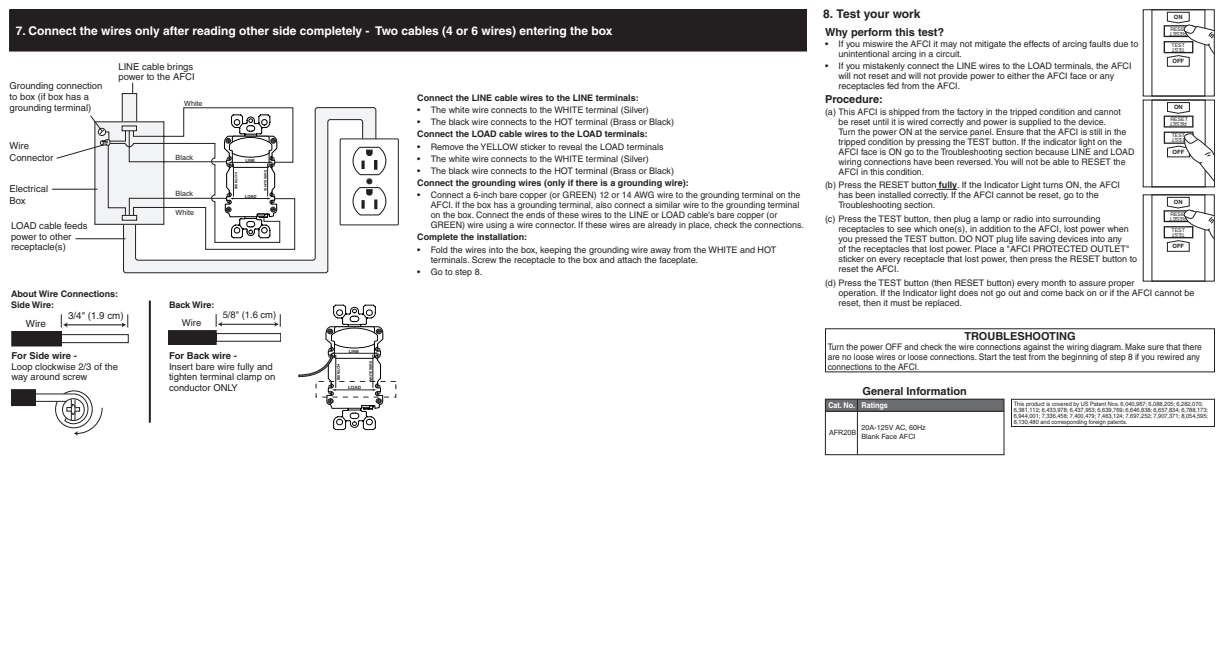
<style>
.page{position:relative;width:1224px;height:648px;background:#fff}
.page>*{position:absolute;margin:0;border:0;box-sizing:border-box;transform-origin:0 0}
.t1{font:700 12px "Helvetica";color:#fff}
.t2{font:700 12px "Helvetica";color:#231f20}
.t3{font:700 11px "Helvetica";color:#231f20}
.t4{font:9.8px "Helvetica";color:#231f20}
.t5{font:9.5px/10.5px "Helvetica";color:#231f20}
.t6{font:700 9.5px "Helvetica";color:#231f20}
.t7{font:9.4px "Helvetica";color:#231f20}
.t8{font:9px/10px "Helvetica";color:#231f20}
.t9{font:700 9px/11.4px "Helvetica";color:#231f20}
.t10{font:9px/10px "Helvetica";color:#231f20;scale:.93 1}
.t11{font:700 8px "Helvetica";color:#fff;scale:.9 1}
.t12{font:7.2px/9.4px "Helvetica";color:#231f20}
.t13{font:7.2px "Arial";color:#231f20}
.t14{font:6px/6px "Helvetica";color:#231f20;scale:.94 1}
.t15{font:700 5.8px "Helvetica";color:#231f20}
.t16{font:5.2px "Helvetica";color:#231f20}
.t17{font:700 4.3px "Helvetica";color:#231f20;scale:1.07 1}
.t18{font:700 4.2px "Helvetica";color:#231f20}
.t19{font:700 3.8px "Helvetica";color:#231f20;scale:.93 1}
.t20{font:700 3.5px "Helvetica";color:#231f20}
.s1{font-family:"Arial"}
.s2{font-weight:700}
.s3{font-family:"Helvetica"}
</style>
<div class="page">
<div style="left:10px;top:10px;width:796px;height:41px;background:#231f20"></div>
<div style="left:9px;top:9px;width:798px;height:43px;border:1px solid #231f20"></div>
<svg style="left:1151px;top:194px;width:64px;height:88px"></svg>
<svg style="left:1143px;top:9px;width:72px;height:178px"></svg>
<svg style="left:11px;top:389px;width:25px;height:17px"></svg>
<div style="left:55px;top:391px;width:38px;height:37px;border:1px solid #231f20;border-radius:50%"></div>
<div style="left:35px;top:394px;width:39px;height:8px;background:#fff;border:1px solid #231f20"></div>
<svg style="left:59px;top:393px;width:44px;height:43px"></svg>
<svg style="left:123px;top:107px;width:254px;height:166px"></svg>
<div style="left:122px;top:94px;width:15px;height:27px;background:#f2f3f4"></div>
<div style="left:122px;top:93px;width:15px;height:29px;border:1px solid #231f20"></div>
<svg style="left:123px;top:125px;width:276px;height:125px"></svg>
<svg style="left:352px;top:146px;width:35px;height:70px"></svg>
<hr style="left:52px;top:189px;width:45px;height:1px;background:#231f20">
<svg style="left:55px;top:107px;width:239px;height:136px"></svg>
<svg style="left:12px;top:314px;width:117px;height:32px"></svg>
<hr style="left:149px;top:301px;width:2px;height:122px;background:#231f20">
<hr style="left:76px;top:238px;width:50px;height:1px;background:#231f20">
<svg style="left:298px;top:305px;width:86px;height:125px"></svg>
<svg style="left:168px;top:314px;width:113px;height:31px"></svg>
<div style="left:1011px;top:399px;width:204px;height:28px;border:1px solid #231f20"></div>
<div style="left:826px;top:399px;width:178px;height:13px;background:#6c6d70"></div>
<div style="left:825px;top:399px;width:179px;height:56px;border:1px solid #231f20"></div>
<hr style="left:826px;top:411px;width:178px;height:1px;background:#231f20">
<hr style="left:857px;top:412px;width:1px;height:42px;background:#231f20">
<svg style="left:857px;top:399px;width:1px;height:12px"></svg>
<svg style="left:936px;top:189px;width:21px;height:1px"></svg>
<h1 class="t1" style="left:16px;top:24px;width:598px">7. Connect the wires only after reading other side completely - Two cables (4 or 6 wires) entering the box</h1>
<p class="t5" style="left:10px;top:79px;width:94px;line-height:12px">Grounding connection to box (if box has a</p>
<p class="t5" style="left:10px;top:102px;width:83px">grounding terminal)</p>
<p class="t5" style="left:10px;top:140px;width:45px;line-height:12px">Wire<br>Connector</p>
<p class="t5" style="left:10px;top:183px;width:40px;line-height:12px">Electrical<br>Box</p>
<p class="t5" style="left:11px;top:221px;width:78px">LOAD cable feeds power to other receptacle(s)</p>
<p class="t5" style="left:118px;top:61px;width:78px">LINE cable brings power to the AFCI</p>
<p class="t12" style="left:184px;top:99px;width:20px">White</p>
<p class="t12" style="left:176px;top:152px;width:19px">Black</p>
<p class="t12" style="left:176px;top:189px;width:19px">Black</p>
<p class="t12" style="left:176px;top:207px;width:20px">White</p>
<p class="t20" style="left:238px;top:172px;width:18px;rotate:90deg">HOT WIRE</p>
<p class="t18" style="left:245px;top:158px;width:11px">LINE</p>
<p class="t20" style="left:263px;top:191px;width:22px;rotate:-90deg">WHITE WIRE</p>
<p class="t18" style="left:245px;top:194px;width:13px">LOAD</p>
<p class="t9" style="left:11px;top:288px;width:109px">About Wire Connections:<br>Side Wire:</p>
<p class="t4" style="left:26px;top:318px;width:22px">Wire</p>
<p class="t4" style="left:68px;top:310px;width:57px">3/4" (1.9 cm)</p>
<p class="t9" style="left:169px;top:299px;width:47px">Back Wire:</p>
<p class="t7" style="left:182px;top:318px;width:21px">Wire</p>
<p class="t7" style="left:223px;top:310px;width:55px">5/8" (1.6 cm)</p>
<p class="t6" style="left:12px;top:350px;width:67px">For Side wire -</p>
<p class="t5" style="left:12px;top:361px;width:108px">Loop clockwise 2/3 of the way around screw</p>
<p class="t6" style="left:169px;top:350px;width:69px">For Back wire -</p>
<p class="t5" style="left:169px;top:361px;width:108px">Insert bare wire fully and tighten terminal clamp on conductor ONLY</p>
<p class="t19" style="left:341px;top:364px;width:20px;rotate:90deg">HOT WIRE</p>
<p class="t17" style="left:349px;top:348px;width:11px">LINE</p>
<p class="t17" style="left:348px;top:385px;width:14px">LOAD</p>
<p class="t19" style="left:368px;top:382px;width:24px;rotate:-90deg">WHITE WIRE</p>
<p class="t9" style="left:417px;top:92px;width:223px">Connect the LINE cable wires to the LINE terminals:</p>
<p class="t8" style="left:417px;top:105px;width:233px">• The white wire connects to the WHITE terminal (Silver)</p>
<p class="t8" style="left:417px;top:117px;width:258px">• The black wire connects to the HOT terminal (Brass or Black)</p>
<p class="t9" style="left:417px;top:128px;width:232px">Connect the LOAD cable wires to the LOAD terminals:</p>
<p class="t8" style="left:417px;top:141px;width:248px">• Remove the YELLOW sticker to reveal the LOAD terminals</p>
<p class="t8" style="left:417px;top:154px;width:233px">• The white wire connects to the WHITE terminal (Silver)</p>
<p class="t8" style="left:417px;top:166px;width:258px">• The black wire connects to the HOT terminal (Brass or Black)</p>
<p class="t9" style="left:417px;top:177px;width:273px">Connect the grounding wires (only if there is a grounding wire):</p>
<p class="t8" style="left:431px;top:190px;width:375px;text-indent:-14px">• Connect a 6-inch bare copper (or GREEN) 12 or 14 AWG wire to the grounding terminal on the <span class="s1">A</span>FCI. If the box has a grounding terminal, also connect a similar wire to the grounding terminal on the box. Connect the ends of these wires to the LINE or LOAD cable's bare copper (or GREEN) wire using a wire connector. If these wires are already in place, check the connections.</p>
<p class="t9" style="left:417px;top:231px;width:112px">Complete the installation:</p>
<p class="t8" style="left:431px;top:244px;width:347px;text-indent:-14px">• Fold the wires into the box, keeping the grounding wire away from the WHITE and HOT terminals. Screw the receptacle to the box and attach the faceplate.</p>
<p class="t8" style="left:417px;top:267px;width:67px">• Go to step 8.</p>
<h1 class="t2" style="left:823px;top:7px;width:99px">8. Test your work</h1>
<p class="t3" style="left:825px;top:25px;width:121px">Why perform this test?</p>
<p class="t8" style="left:838px;top:39px;width:301px;text-indent:-14px">• If you miswire the AFCI it may not mitigate the effects of arcing faults due to unintentional arcing in a circuit.</p>
<p class="t8" style="left:838px;top:61px;width:295px;text-indent:-14px">• If you mistakenly connect the LINE wires to the LOAD terminals, the AFCI will not reset and will not provide power to either the AFCI face or any receptacles fed from the AFCI.</p>
<p class="t3" style="left:825px;top:92px;width:59px">Procedure:</p>
<p class="t8" style="left:838px;top:107px;width:297px;text-indent:-14px">(a) This AFCI is shipped from the factory in the tripped condition and cannot<br>be reset until it is wired correctly and power is supplied to the device.<br>Turn the power ON at the service panel. Ensure that the AFCI is still in the tripped condition by pressing the TEST button. If the indicator light on the AFCI face is ON go to the Troubleshooting section because LINE and LOAD wiring connections have been reversed.You will not be able to RESET the AFCI in this condition.</p>
<p class="t8" style="left:839px;top:180px;width:283px;text-indent:-14px">(b) Press the RESET button <span class="s2">fully</span>. If the Indicator Light turns ON, the AFCI has been installed correctly. If the AFCI cannot be reset, go to the<br>Troubleshooting section.</p>
<p class="t8" style="left:838px;top:214px;width:300px;text-indent:-14px">(c) Press the TEST button, then plug a lamp or radio into surrounding receptacles to see which one(s), in addition to the AFCI, lost power when you pressed the TEST button. DO NOT plug life saving devices into any<br>of the receptacles that lost power. Place a "AFCI PROTECTED OUTLET" sticker on every receptacle that lost power, then press the RESET button to reset the AFCI.</p>
<p class="t8" style="left:838px;top:277px;width:357px;text-indent:-14px">(d) Press the TEST button (then RESET button) every month to assure proper<br>operation. If the Indicator light does not go out and come back on or if the AFCI cannot be reset, then it must be replaced.</p>
<p class="t15" style="left:1174px;top:13px;width:10px">ON</p>
<p class="t16" style="left:1170px;top:26px;width:19px">RESET</p>
<p class="t16" style="left:1187px;top:37px;width:19px;rotate:-180deg">RESET</p>
<p class="t16" style="left:1172px;top:42px;width:15px">TEST</p>
<p class="t16" style="left:1185px;top:53px;width:15px;rotate:-180deg">TEST</p>
<p class="t15" style="left:1172px;top:58px;width:13px">OFF</p>
<p class="t15" style="left:1174px;top:103px;width:10px">ON</p>
<p class="t16" style="left:1170px;top:116px;width:19px">RESET</p>
<p class="t16" style="left:1187px;top:127px;width:19px;rotate:-180deg">RESET</p>
<p class="t16" style="left:1172px;top:132px;width:15px">TEST</p>
<p class="t16" style="left:1185px;top:143px;width:15px;rotate:-180deg">TEST</p>
<p class="t15" style="left:1173px;top:148px;width:13px">OFF</p>
<p class="t15" style="left:1174px;top:198px;width:10px">ON</p>
<p class="t16" style="left:1170px;top:211px;width:19px">RESET</p>
<p class="t16" style="left:1187px;top:222px;width:19px;rotate:-180deg">RESET</p>
<p class="t16" style="left:1172px;top:227px;width:15px">TEST</p>
<p class="t16" style="left:1185px;top:238px;width:15px;rotate:-180deg">TEST</p>
<p class="t15" style="left:1172px;top:243px;width:13px">OFF</p>
<p class="t3" style="left:964px;top:329px;width:113px">TROUBLESHOOTING</p>
<p class="t10" style="left:828px;top:341px;width:404px">Turn the power OFF and check the wire connections against the wiring diagram. Make sure that there are no loose wires or loose connections. Start the test from the beginning of step 8 if you rewired any connections to the AFCI.</p>
<p class="t3" style="left:863px;top:385px;width:106px">General Information</p>
<p class="t11" style="left:828px;top:401px;width:68px">Cat. No. Ratings</p>
<p class="t13" style="left:829px;top:427px;width:29px"><span class="s3">AF</span>R20B</p>
<p class="t12" style="left:862px;top:423px;width:66px">20A-125V AC, 60Hz<br>Blank Face AFCI</p>
<p class="t14" style="left:1014px;top:401px;width:208px">This product is covered by US Patent Nos. 6,040,967; 6,088,205; 6,282,070; 6,381,112; 6,433,978; 6,437,953; 6,639,769; 6,646,838; 6,657,834; 6,788,173; 6,944,001; 7,336,458; 7,400,479; 7,463,124; 7,697,252; 7,907,371; 8,054,595; 8,130,480 and corresponding foreign patents.</p>
</div>
